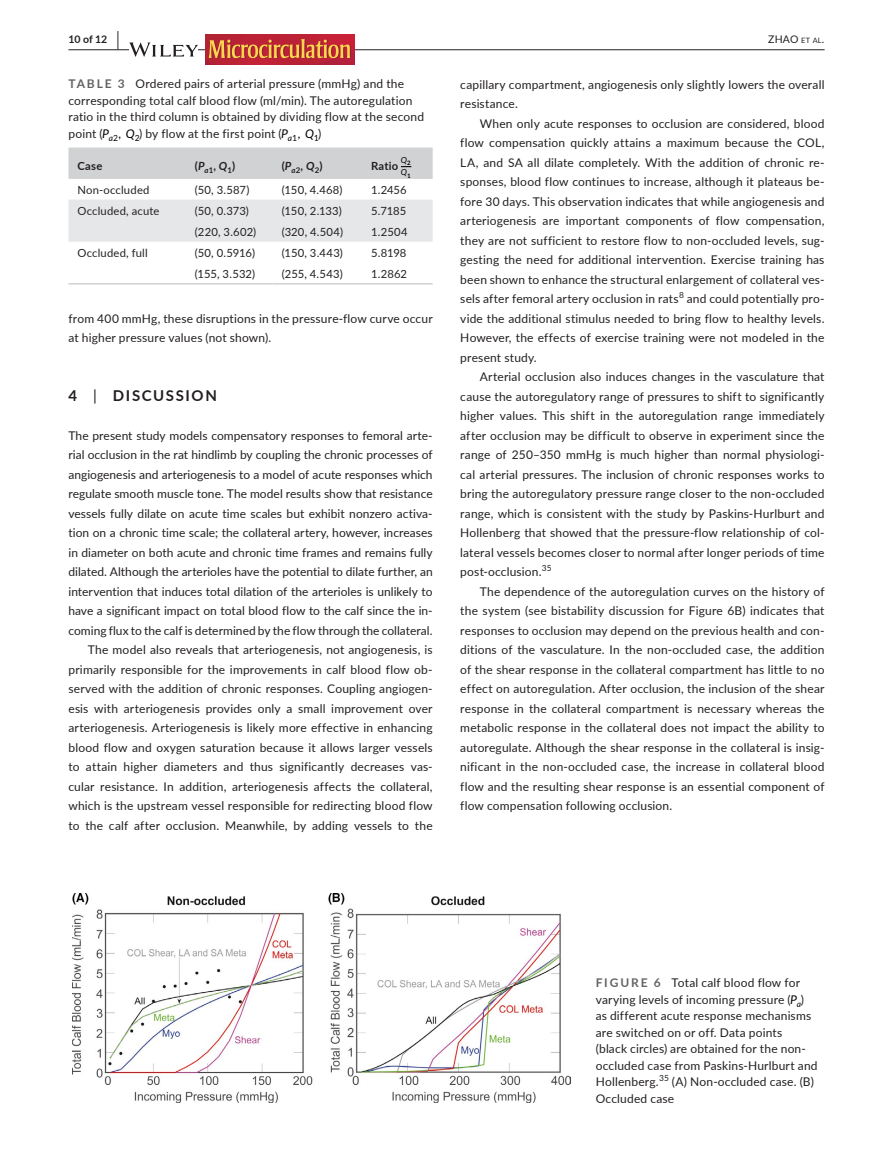
<style>
.page{position:relative;width:893px;height:1174px;background:#fff}
.page>*{position:absolute;margin:0;border:0;box-sizing:border-box;transform-origin:0 0}
.t1{font:700 15px "Lato";letter-spacing:.11em;color:#231f20}
.t2{font:12px/19.5px "Lato";letter-spacing:.01em;color:#231f20}
.t3{font:11.25px "Lato";letter-spacing:.015em;color:#231f20}
.t4{font:700 11.25px "Lato";letter-spacing:.02em;color:#231f20}
.t5{font:10.5px "Lato";color:#231f20}
.t6{font:700 10.5px "Lato";color:#231f20}
.t7{font:italic 8.4px/12.5px "Lato";color:#000}
.t8{font:8.4px "Lato";color:#231f20}
.s1{font-size:19.5px}
.s2{font-size:7.35px}
.s3{font-weight:700;color:#636366}
.s4{font-style:italic;color:#000}
.s5{color:#000}
.s6{font-style:italic}
.s7{font-weight:400}
</style>
<div class="page">
<hr style="left:68px;top:49px;width:756px;height:1px;background:#231f20">
<svg style="left:129px;top:42px;width:69px;height:15px"></svg>
<img style="left:206px;top:35px;width:149px;height:30px">
<svg style="left:209px;top:39px;width:142px;height:19px;background:#cd623d"></svg>
<div style="left:68px;top:200px;width:365px;height:42px;background:#e6e7e9"></div>
<hr style="left:68px;top:283px;width:118px;height:1px;background:#d1d2d4">
<hr style="left:186px;top:283px;width:87px;height:1px;background:#d1d2d4">
<hr style="left:273px;top:283px;width:89px;height:1px;background:#d1d2d4">
<hr style="left:362px;top:283px;width:71px;height:1px;background:#d1d2d4">
<div style="left:68px;top:148px;width:365px;height:31px;background:#d1d2d4"></div>
<img style="left:73px;top:893px;width:497px;height:210px">
<p class="t6" style="left:68px;top:31px;width:52px">10 of 12 <span class="s1">|</span></p>
<p class="t5" style="left:768px;top:31px;width:58px">ZHAO <span class="s2">et al</span>.</p>
<p class="t2" style="left:68px;top:75px;width:357px;line-height:16.5px"><span class="s3">TABLE 3</span> Ordered pairs of arterial pressure (mmHg) and the corresponding total calf blood flow (ml/min). The autoregulation ratio in the third column is obtained by dividing flow at the second point (<span class="s4">P</span><sub>a</sub><sub>2</sub><span class="s5">,</span> <span class="s4">Q</span><sub>2</sub>) by flow at the first point (<span class="s4">P</span><sub>a</sub><sub>1</sub><span class="s5">,</span> <span class="s4">Q</span><sub>1</sub>)</p>
<p class="t4" style="left:77px;top:157px;width:26px">Case</p>
<p class="t4" style="left:195px;top:157px;width:42px">(<span class="s6">P</span><sub>a</sub><sub>1</sub>, <span class="s6">Q</span><sub>1</sub>)</p>
<p class="t4" style="left:282px;top:157px;width:42px">(<span class="s6">P</span><sub>a</sub><sub>2</sub>, <span class="s6">Q</span><sub>2</sub>)</p>
<p class="t4" style="left:371px;top:157px;width:29px">Ratio</p>
<p class="t7" style="left:401px;top:154px;width:11px">Q<sub>2<br></sub>Q<sub>1</sub></p>
<p class="t3" style="left:77px;top:181px;width:74px">Non-occluded</p>
<p class="t3" style="left:195px;top:181px;width:56px">(50, 3.587)</p>
<p class="t3" style="left:282px;top:181px;width:62px">(150, 4.468)</p>
<p class="t3" style="left:371px;top:181px;width:37px">1.2456</p>
<p class="t3" style="left:77px;top:202px;width:84px">Occluded, acute</p>
<p class="t3" style="left:195px;top:202px;width:56px">(50, 0.373)</p>
<p class="t3" style="left:282px;top:202px;width:62px">(150, 2.133)</p>
<p class="t3" style="left:371px;top:202px;width:37px">5.7185</p>
<p class="t3" style="left:195px;top:223px;width:63px">(220, 3.602)</p>
<p class="t3" style="left:282px;top:223px;width:63px">(320, 4.504)</p>
<p class="t3" style="left:371px;top:223px;width:38px">1.2504</p>
<p class="t3" style="left:77px;top:245px;width:72px">Occluded, full</p>
<p class="t3" style="left:195px;top:245px;width:62px">(50, 0.5916)</p>
<p class="t3" style="left:282px;top:245px;width:63px">(150, 3.443)</p>
<p class="t3" style="left:371px;top:245px;width:37px">5.8198</p>
<p class="t3" style="left:195px;top:266px;width:62px">(155, 3.532)</p>
<p class="t3" style="left:282px;top:266px;width:63px">(255, 4.543)</p>
<p class="t3" style="left:371px;top:266px;width:38px">1.2862</p>
<p class="t2" style="left:68px;top:308px;width:366px">from 400 mmHg, these disruptions in the pressure-flow curve occur at higher pressure values (not shown).</p>
<p class="t1" style="left:68px;top:384px;width:150px">4 <span class="s7">|</span> DISCUSSION</p>
<p class="t2" style="left:68px;top:425px;width:366px;text-align:right">The present study models compensatory responses to femoral arte&shy;rial occlusion in the rat hindlimb by coupling the chronic processes of angiogenesis and arteriogenesis to a model of acute responses which regulate smooth muscle tone. The model results show that resistance vessels fully dilate on acute time scales but exhibit nonzero activa&shy;tion on a chronic time scale; the collateral artery, however, increases in diameter on both acute and chronic time frames and remains fully dilated. Although the arterioles have the potential to dilate further, an intervention that induces total dilation of the arterioles is unlikely to have a significant impact on total blood flow to the calf since the in&shy;coming flux to the calf is determined by the flow through the collateral.<br>The model also reveals that arteriogenesis, not angiogenesis, is primarily responsible for the improvements in calf blood flow ob&shy;served with the addition of chronic responses. Coupling angiogen&shy;esis with arteriogenesis provides only a small improvement over arteriogenesis. Arteriogenesis is likely more effective in enhancing blood flow and oxygen saturation because it allows larger vessels to attain higher diameters and thus significantly decreases vas&shy;cular resistance. In addition, arteriogenesis affects the collateral, which is the upstream vessel responsible for redirecting blood flow to the calf after occlusion. Meanwhile, by adding vessels to the</p>
<p class="t2" style="left:460px;top:74px;width:366px">capillary compartment, angiogenesis only slightly lowers the overall resistance.</p>
<p class="t2" style="left:460px;top:113px;width:366px;text-align:justify;text-indent:20px">When only acute responses to occlusion are considered, blood flow compensation quickly attains a maximum because the COL, LA, and SA all dilate completely. With the addition of chronic re&shy;sponses, blood flow continues to increase, although it plateaus be&shy;fore 30 days. This observation indicates that while angiogenesis and arteriogenesis are important components of flow compensation, they are not sufficient to restore flow to non-occluded levels, sug&shy;gesting the need for additional intervention. Exercise training has been shown to enhance the structural enlargement of collateral ves&shy;sels after femoral artery occlusion in rats<sup>8</sup> and could potentially pro&shy;vide the additional stimulus needed to bring flow to healthy levels.<br>However, the effects of exercise training were not modeled in the present study.</p>
<p class="t2" style="left:460px;top:366px;width:366px;text-align:justify;text-indent:20px">Arterial occlusion also induces changes in the vasculature that cause the autoregulatory range of pressures to shift to significantly higher values. This shift in the autoregulation range immediately after occlusion may be difficult to observe in experiment since the range of 250–350 mmHg is much higher than normal physiologi&shy;cal arterial pressures. The inclusion of chronic responses works to bring the autoregulatory pressure range closer to the non-occluded range, which is consistent with the study by Paskins-Hurlburt and Hollenberg that showed that the pressure-flow relationship of col&shy;lateral vessels becomes closer to normal after longer periods of time post-occlusion.<sup>35</sup></p>
<p class="t2" style="left:460px;top:581px;width:366px;text-align:justify;text-indent:20px">The dependence of the autoregulation curves on the history of the system (see bistability discussion for Figure 6B) indicates that responses to occlusion may depend on the previous health and con&shy;ditions of the vasculature. In the non-occluded case, the addition of the shear response in the collateral compartment has little to no effect on autoregulation. After occlusion, the inclusion of the shear response in the collateral compartment is necessary whereas the metabolic response in the collateral does not impact the ability to autoregulate. Although the shear response in the collateral is insig&shy;nificant in the non-occluded case, the increase in collateral blood flow and the resulting shear response is an essential component of flow compensation following occlusion.</p>
<p class="t2" style="left:596px;top:974px;width:223px;line-height:16.5px"><span class="s3">FIGURE 6</span> Total calf blood flow for varying levels of incoming pressure (<span class="s4">P</span><sub>a</sub>) as different acute response mechanisms are switched on or off. Data points<br>(black circles) are obtained for the non&shy;occluded case from Paskins-Hurlburt and Hollenberg.</p>
<p class="t8" style="left:659px;top:1072px;width:11px">35</p>
<p class="t2" style="left:596px;top:1073px;width:220px;line-height:16.5px;text-indent:76px">(A) Non-occluded case. (B)<br>Occluded case</p>
</div>
